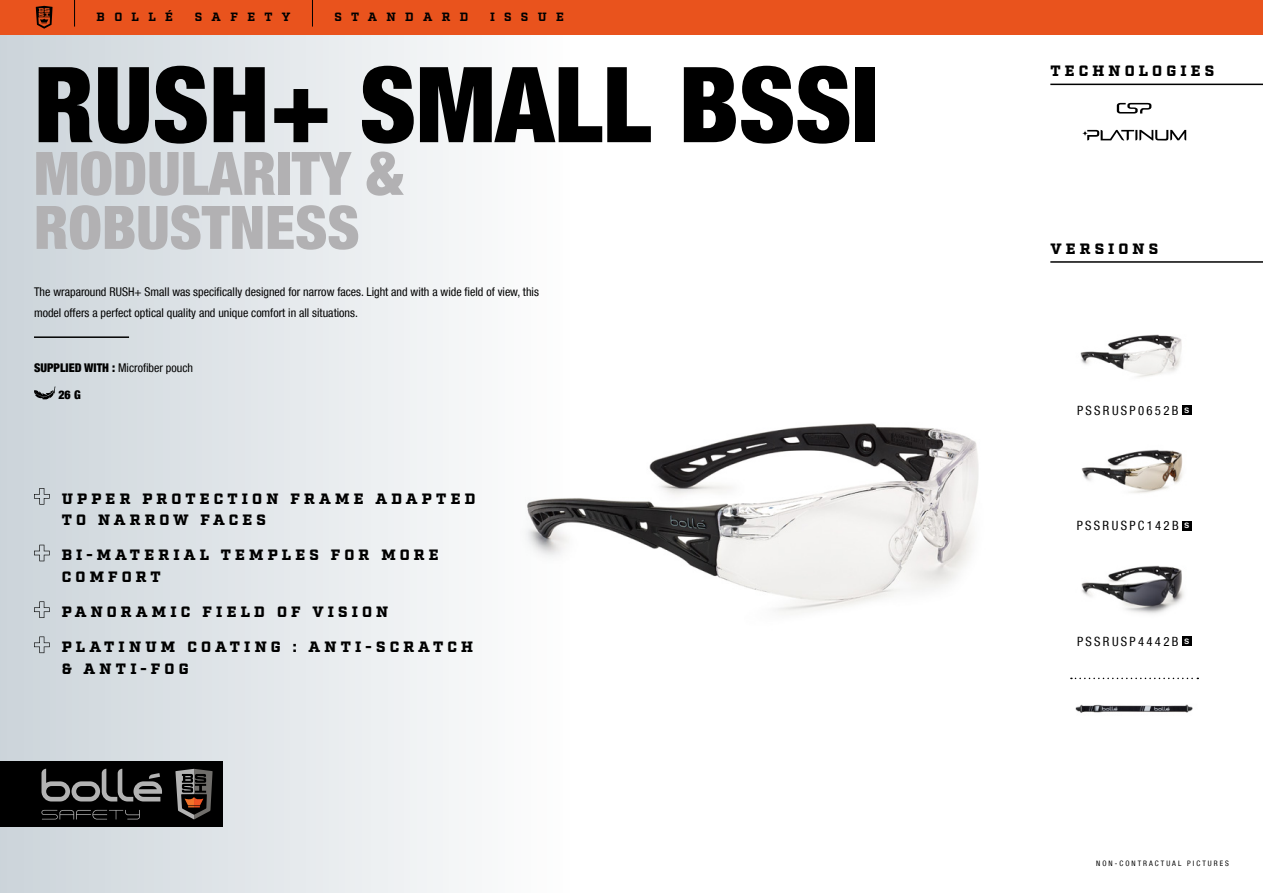
<style>
.page{position:relative;width:1263px;height:893px;background:#fff}
.page>*{position:absolute;margin:0;border:0;box-sizing:border-box;transform-origin:0 0}
.t1{font:900 condensed 105px "Helvetica Neue LT Com";color:#000}
.t2{font:900 condensed 60px/54px "Helvetica Neue LT Com";color:#b2b1b3}
.t3{font:900 15px/21.6px "Factoria";letter-spacing:.275em;color:#000}
.t4{font:condensed 12.75px "Helvetica Neue LT Com";letter-spacing:.18em;color:#000}
.t5{font:condensed 12px/21px "Helvetica Neue LT Com";color:#000}
.t6{font:700 12px "Factoria";letter-spacing:.78em;color:#000}
.t7{font:900 condensed 12px "Helvetica Neue LT Com";color:#000}
.t8{font:condensed 7.5px "Helvetica Neue LT Com";letter-spacing:.27em;color:#000}
.s1{font-weight:900}
.s2{font-family:"Public Sans";font-weight:700;font-stretch:normal;font-size:7.5px;color:#fff}
</style>
<div class="page">
<div style="left:0;top:0;width:1263px;height:893px;background:linear-gradient(to right,#dbe0e4,#fff)"></div>
<div style="left:0;top:761px;width:222px;height:66px;background:#000"></div>
<svg style="left:41px;top:810px;width:99px;height:9px"></svg>
<svg style="left:42px;top:769px;width:120px;height:32px"></svg>
<svg style="left:175px;top:769px;width:38px;height:50px"></svg>
<div style="left:0;top:0;width:1263px;height:34px;background:#e9531d"></div>
<svg style="left:36px;top:6px;width:17px;height:23px"></svg>
<svg style="left:74px;top:0;width:1px;height:27px"></svg>
<svg style="left:312px;top:0;width:1px;height:27px"></svg>
<svg style="left:1117px;top:103px;width:34px;height:11px"></svg>
<svg style="left:1082px;top:130px;width:104px;height:11px"></svg>
<img style="left:1071px;top:323px;width:126px;height:64px">
<div style="left:1182px;top:405px;width:9px;height:9px;background:#000"></div>
<img style="left:1071px;top:439px;width:126px;height:63px">
<div style="left:1182px;top:521px;width:9px;height:9px;background:#000"></div>
<img style="left:1071px;top:555px;width:126px;height:63px">
<div style="left:1182px;top:637px;width:9px;height:9px;background:#000"></div>
<svg style="left:1071px;top:678px;width:127px;height:1px"></svg>
<img style="left:1071px;top:699px;width:126px;height:21px">
<img style="left:479px;top:370px;width:571px;height:286px">
<svg style="left:34px;top:488px;width:16px;height:17px"></svg>
<svg style="left:34px;top:545px;width:16px;height:16px"></svg>
<svg style="left:34px;top:601px;width:16px;height:17px"></svg>
<svg style="left:34px;top:636px;width:16px;height:17px"></svg>
<hr style="left:34px;top:336px;width:95px;height:2px;background:#000">
<svg style="left:34px;top:386px;width:21px;height:14px"></svg>
<hr style="left:1050px;top:261px;width:213px;height:2px;background:#000">
<hr style="left:1050px;top:84px;width:213px;height:1px;background:#000">
<p class="t6" style="left:97px;top:10px;width:78px">BOLLÉ</p>
<p class="t6" style="left:195px;top:10px;width:97px">SAFETY</p>
<p class="t6" style="left:335px;top:10px;width:135px">STANDARD</p>
<p class="t6" style="left:490px;top:10px;width:75px">ISSUE</p>
<h1 class="t1" style="left:34px;top:42px;width:846px">RUSH+ SMALL BSSI</h1>
<h2 class="t2" style="left:34px;top:146px;width:370px">MODULARITY &amp;<br>ROBUSTNESS</h2>
<p class="t5" style="left:34px;top:281px;width:506px">The wraparound RUSH+ Small was specifically designed for narrow faces. Light and with a wide field of view, this model offers a perfect optical quality and unique comfort in all situations.</p>
<p class="t5" style="left:34px;top:358px;width:160px"><span class="s1">SUPPLIED WITH :</span> Microfiber pouch</p>
<p class="t7" style="left:58px;top:388px;width:24px">26 G</p>
<p class="t3" style="left:62px;top:488px;width:415px">UPPER PROTECTION FRAME ADAPTED<br>TO NARROW FACES</p>
<p class="t3" style="left:62px;top:545px;width:378px">BI-MATERIAL TEMPLES FOR MORE<br>COMFORT</p>
<p class="t3" style="left:62px;top:602px;width:328px">PANORAMIC FIELD OF VISION</p>
<p class="t3" style="left:62px;top:637px;width:413px">PLATINUM COATING : ANTI-SCRATCH &amp; ANTI-FOG</p>
<p class="t3" style="left:1050px;top:61px;width:165px">TECHNOLOGIES</p>
<p class="t3" style="left:1050px;top:238px;width:109px">VERSIONS</p>
<p class="t4" style="left:1077px;top:402px;width:114px">PSSRUSP0652B <span class="s2">S</span></p>
<p class="t4" style="left:1077px;top:518px;width:114px">PSSRUSPC142B <span class="s2">S</span></p>
<p class="t4" style="left:1077px;top:634px;width:114px">PSSRUSP4442B <span class="s2">S</span></p>
<p class="t8" style="left:1096px;top:859px;width:134px">NON-CONTRACTUAL PICTURES</p>
</div>
